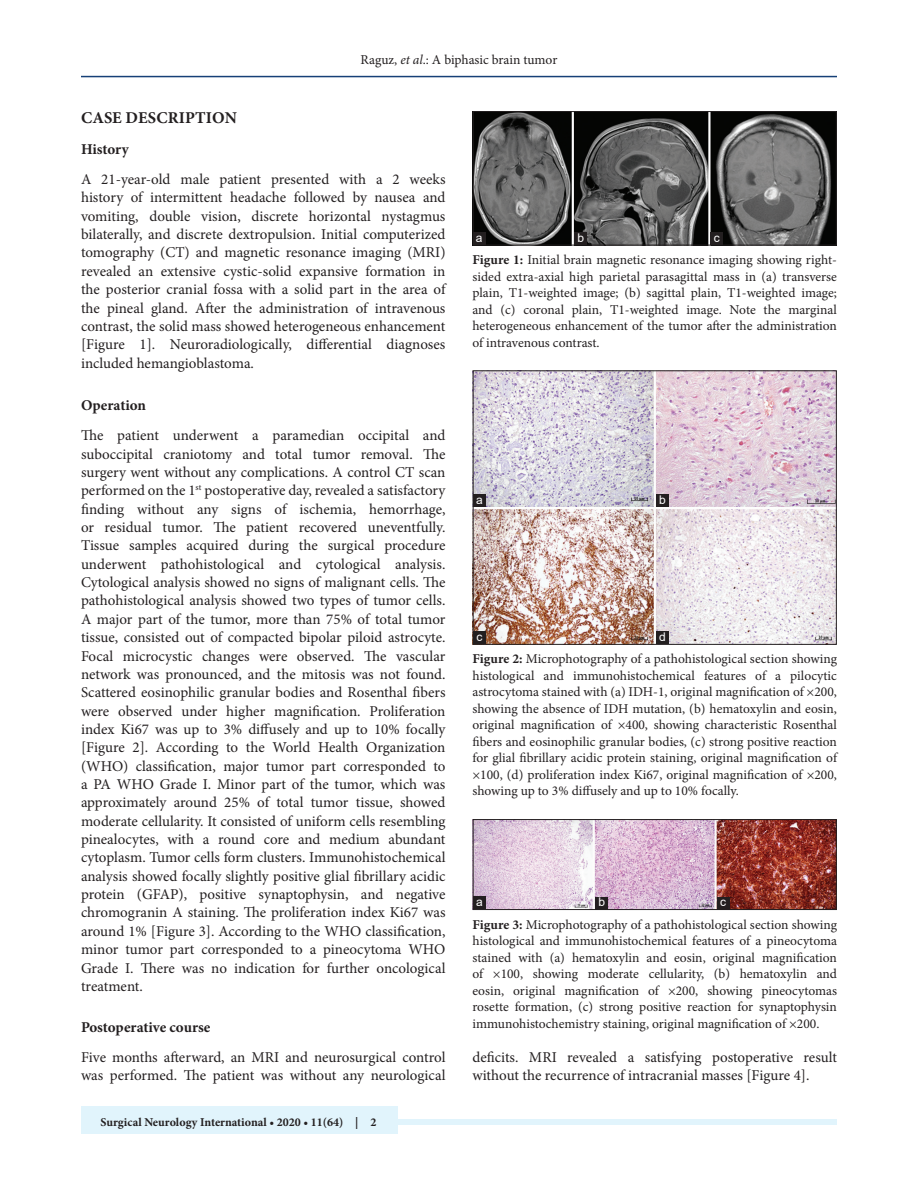
<style>
.page{position:relative;width:918px;height:1188px;background:#fff}
.page>*{position:absolute;margin:0;border:0;box-sizing:border-box;transform-origin:0 0}
.t1{font:700 16.5px "Minion Pro";letter-spacing:.01em;color:#231f20}
.TX{font:15px/18.3px "Minion Pro";color:#231f20;text-align:justify}
.H2_No_Above_Space{font:700 15px "Minion Pro";letter-spacing:-.005em;color:#231f20}
.FGC{font:13.5px/16.5px "Minion Pro";letter-spacing:-.005em;color:#231f20;text-align:justify}
.JF{font:700 12px "Minion Pro";color:#231f20}
.LABEL{font:12px "Arial";color:#fff}
.s1{font-style:italic}
.s2{font-weight:700}
</style>
<div class="page">
<hr style="left:81px;top:76px;width:756px;height:1px;background:#164077">
<div style="left:81px;top:1119px;width:756px;height:6px;background:#e1f4fc"></div>
<div style="left:81px;top:1106px;width:317px;height:28px;background:#e1f4fc"></div>
<img style="left:475px;top:113px;width:360px;height:130px">
<div style="left:473px;top:111px;width:364px;height:134px;border:1px solid #231f20"></div>
<div style="left:473px;top:232px;width:13px;height:13px;background:#231f20"></div>
<div style="left:574px;top:232px;width:13px;height:13px;background:#231f20"></div>
<div style="left:711px;top:232px;width:12px;height:13px;background:#231f20"></div>
<img style="left:475px;top:373px;width:360px;height:270px">
<div style="left:473px;top:371px;width:364px;height:274px;border:1px solid #231f20"></div>
<div style="left:656px;top:494px;width:13px;height:13px;background:#231f20"></div>
<div style="left:656px;top:631px;width:13px;height:13px;background:#231f20"></div>
<div style="left:473px;top:632px;width:13px;height:12px;background:#231f20"></div>
<div style="left:473px;top:494px;width:13px;height:13px;background:#231f20"></div>
<img style="left:475px;top:821px;width:360px;height:87px">
<div style="left:473px;top:819px;width:364px;height:91px;border:1px solid #231f20"></div>
<div style="left:473px;top:897px;width:13px;height:12px;background:#231f20"></div>
<div style="left:595px;top:897px;width:13px;height:12px;background:#231f20"></div>
<div style="left:717px;top:897px;width:12px;height:12px;background:#231f20"></div>
<p class="FGC" style="left:361px;top:51px;width:198px">Raguz, <span class="s1">et al</span>.: A biphasic brain tumor</p>
<h1 class="t1" style="left:81px;top:106px;width:157px">CASE DESCRIPTION</h1>
<p class="H2_No_Above_Space" style="left:81px;top:138px;width:49px">History</p>
<p class="TX" style="left:81px;top:170px;width:366px">A 21-year-old male patient presented with a 2 weeks history of intermittent headache followed by nausea and vomiting, double vision, discrete horizontal nystagmus bilaterally, and discrete dextropulsion. Initial computerized tomography (CT) and magnetic resonance imaging (MRI) revealed an extensive cystic-solid expansive formation in the posterior cranial fossa with a solid part in the area of the pineal gland. After the administration of intravenous contrast, the solid mass showed heterogeneous enhancement [Figure 1]. Neuroradiologically, differential diagnoses included hemangioblastoma.</p>
<h2 class="H2_No_Above_Space" style="left:81px;top:395px;width:67px">Operation</h2>
<p class="TX" style="left:81px;top:426px;width:366px">The patient underwent a paramedian occipital and suboccipital craniotomy and total tumor removal. The surgery went without any complications. A control CT scan performed on the 1<sup>st</sup> postoperative day, revealed a satisfactory finding without any signs of ischemia, hemorrhage, or residual tumor. The patient recovered uneventfully.<br>Tissue samples acquired during the surgical procedure underwent pathohistological and cytological analysis.<br>Cytological analysis showed no signs of malignant cells. The pathohistological analysis showed two types of tumor cells.<br>A major part of the tumor, more than 75% of total tumor tissue, consisted out of compacted bipolar piloid astrocyte.<br>Focal microcystic changes were observed. The vascular network was pronounced, and the mitosis was not found.<br>Scattered eosinophilic granular bodies and Rosenthal fibers were observed under higher magnification. Proliferation index Ki67 was up to 3% diffusely and up to 10% focally [Figure 2]. According to the World Health Organization (WHO) classification, major tumor part corresponded to a PA WHO Grade I. Minor part of the tumor, which was approximately around 25% of total tumor tissue, showed moderate cellularity. It consisted of uniform cells resembling pinealocytes, with a round core and medium abundant cytoplasm. Tumor cells form clusters. Immunohistochemical analysis showed focally slightly positive glial fibrillary acidic protein (GFAP), positive synaptophysin, and negative chromogranin A staining. The proliferation index Ki67 was around 1% [Figure 3]. According to the WHO classification, minor tumor part corresponded to a pineocytoma WHO Grade I. There was no indication for further oncological treatment.</p>
<h2 class="H2_No_Above_Space" style="left:81px;top:1016px;width:131px">Postoperative course</h2>
<p class="TX" style="left:81px;top:1048px;width:366px">Five months afterward, an MRI and neurosurgical control was performed. The patient was without any neurological</p>
<p class="TX" style="left:472px;top:1049px;width:366px">deficits. MRI revealed a satisfying postoperative result without the recurrence of intracranial masses [Figure 4].</p>
<p class="LABEL" style="left:476px;top:230px;width:8px">a</p>
<p class="LABEL" style="left:578px;top:229px;width:8px">b</p>
<p class="LABEL" style="left:714px;top:229px;width:7px">c</p>
<p class="FGC" style="left:473px;top:252px;width:366px"><span class="s2">Figure 1:</span> Initial brain magnetic resonance imaging showing right&shy;sided extra-axial high parietal parasagittal mass in (a) transverse plain, T1-weighted image; (b) sagittal plain, T1-weighted image; and (c) coronal plain, T1-weighted image. Note the marginal heterogeneous enhancement of the tumor after the administration of intravenous contrast.</p>
<p class="LABEL" style="left:659px;top:491px;width:8px">b</p>
<p class="LABEL" style="left:476px;top:491px;width:8px">a</p>
<p class="LABEL" style="left:477px;top:629px;width:7px">c</p>
<p class="LABEL" style="left:659px;top:628px;width:8px">d</p>
<p class="FGC" style="left:472px;top:651px;width:366px"><span class="s2">Figure 2:</span> Microphotography of a pathohistological section showing histological and immunohistochemical features of a pilocytic astrocytoma stained with (a) IDH-1, original magnification of ×200, showing the absence of IDH mutation, (b) hematoxylin and eosin, original magnification of ×400, showing characteristic Rosenthal fibers and eosinophilic granular bodies, (c) strong positive reaction for glial fibrillary acidic protein staining, original magnification of ×100, (d) proliferation index Ki67, original magnification of ×200, showing up to 3% diffusely and up to 10% focally.</p>
<p class="LABEL" style="left:476px;top:894px;width:8px">a</p>
<p class="LABEL" style="left:598px;top:894px;width:8px">b</p>
<p class="LABEL" style="left:720px;top:894px;width:7px">c</p>
<p class="FGC" style="left:472px;top:916px;width:366px"><span class="s2">Figure 3:</span> Microphotography of a pathohistological section showing histological and immunohistochemical features of a pineocytoma stained with (a) hematoxylin and eosin, original magnification of ×100, showing moderate cellularity, (b) hematoxylin and eosin, original magnification of ×200, showing pineocytomas rosette formation, (c) strong positive reaction for synaptophysin immunohistochemistry staining, original magnification of ×200.</p>
<p class="JF" style="left:100px;top:1113px;width:278px">Surgical Neurology International • 2020 • 11(64) | 2</p>
</div>
